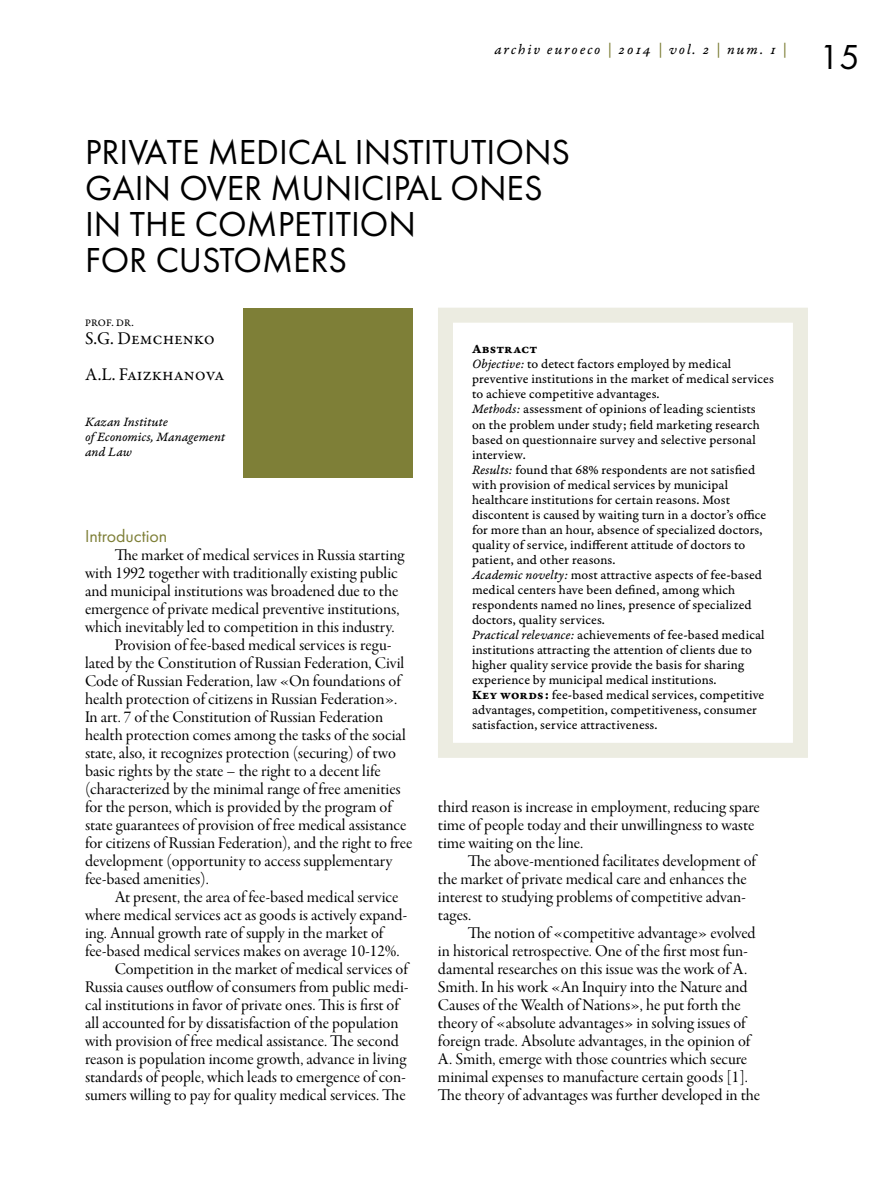
<style>
.page{position:relative;width:893px;height:1191px;background:#fff}
.page>*{position:absolute;margin:0;border:0;box-sizing:border-box;transform-origin:0 0}
.t1{font:36px/36px "Futura";color:#000}
.t2{font:18px/36px "Garamond Premr Pro";color:#000}
.t3{font:18px "Futura";color:#7e7f37}
.t4{font:16.5px/18px "Garamond Premr Pro Subh";color:#000}
.t5{font:15px "Garamond Premr Pro It Capt";letter-spacing:.12em;color:#000}
.t6{font:13.5px/15px "Garamond Premr Pro Capt";letter-spacing:.005em;color:#000}
.t7{font:13.5px/15px "Garamond Premr Pro It Capt";color:#000}
.t8{font:13.5px "Garamond Premr Pro Bd Capt";color:#000}
.t9{font:10.5px "Garamond Premr Pro Capt";letter-spacing:.015em;color:#000}
.s1{color:#7e7f37}
.s2{font-family:"Garamond Premr Pro It Capt"}
.s3{font-family:"Garamond Premr Pro Bd Capt"}
</style>
<div class="page">
<div style="left:243px;top:308px;width:169px;height:169px;background:#7e7f37"></div>
<div style="left:438px;top:308px;width:370px;height:450px;border:15px solid #ecece1"></div>
<p class="t5" style="left:494px;top:40px;width:294px">archiv euroeco <span class="s1">|</span> 2014 <span class="s1">|</span> vol. 2 <span class="s1">|</span> num. 1 <span class="s1">|</span></p>
<h1 class="t1" style="left:819px;top:39px;width:42px">15</h1>
<h1 class="t1" style="left:85px;top:133px;width:143px">PRIVATEMEDI</h1>
<h1 class="t1" style="left:288px;top:133px;width:86px">CAL INSTITUTIONS</h1>
<h1 class="t1" style="left:85px;top:169px;width:116px">GAIN OVER</h1>
<h1 class="t1" style="left:271px;top:169px;width:23px">MUNI</h1>
<h1 class="t1" style="left:361px;top:169px;width:113px">CIPAL ONES</h1>
<h1 class="t1" style="left:85px;top:205px;width:64px">IN THE</h1>
<h1 class="t1" style="left:85px;top:205px;width:154px;text-indent:110px">COMPETITION<br>FOR CUSTOMERS</h1>
<p class="t9" style="left:85px;top:316px;width:50px">Prof. dr.</p>
<p class="t2" style="left:85px;top:320px;width:141px">S.G. Demchenko<br>A.L. Faizkhanova</p>
<p class="t7" style="left:85px;top:414px;width:142px">Kazan Institute<br>of Economics, Management and Law</p>
<p class="t3" style="left:85px;top:525px;width:84px">I ntroduction</p>
<p class="t4" style="left:115px;top:546px;width:291px">The market of medical services in Russia starting</p>
<p class="t4" style="left:85px;top:564px;width:314px">with 1992 together with traditionally existing public</p>
<p class="t4" style="left:85px;top:582px;width:315px">and municipal institutions was broadened due to the</p>
<p class="t4" style="left:85px;top:600px;width:316px">emergence of private medical preventive institutions,</p>
<p class="t4" style="left:85px;top:618px;width:311px">which inevitably led to competition in this industry.</p>
<p class="t4" style="left:115px;top:636px;width:278px">Provision of fee-based medical services is regu-</p>
<p class="t4" style="left:85px;top:654px;width:321px">lated by the Constitution of Russian Federation, Civil</p>
<p class="t4" style="left:85px;top:672px;width:317px">Code of Russian Federation, law «On foundations of</p>
<p class="t4" style="left:85px;top:690px;width:314px">health protection of citizens in Russian Federation».</p>
<p class="t4" style="left:85px;top:708px;width:300px">In art. 7 of the Constitution of Russian Federation</p>
<p class="t4" style="left:85px;top:726px;width:322px">health protection comes among the tasks of the social</p>
<p class="t4" style="left:85px;top:744px;width:312px">state, also, it recognizes protection (securing) of two</p>
<p class="t4" style="left:85px;top:762px;width:297px">basic rights by the state – the right to a decent life</p>
<p class="t4" style="left:85px;top:780px;width:317px">(characterized by the minimal range of free amenities</p>
<p class="t4" style="left:85px;top:798px;width:308px">for the person, which is provided by the program of</p>
<p class="t4" style="left:85px;top:816px;width:323px">state guarantees of provision of free medical assistance</p>
<p class="t4" style="left:85px;top:834px;width:329px">for citizens of Russian Federation), and the right to free</p>
<p class="t4" style="left:85px;top:852px;width:309px">development (opportunity to access supplementary</p>
<p class="t4" style="left:85px;top:870px;width:125px">fee-based amenities).</p>
<p class="t4" style="left:115px;top:888px;width:285px">At present, the area of fee-based medical service</p>
<p class="t4" style="left:85px;top:906px;width:324px">where medical services act as goods is actively expand-</p>
<p class="t4" style="left:85px;top:924px;width:300px">ing. Annual growth rate of supply in the market of</p>
<p class="t4" style="left:85px;top:942px;width:316px">fee-based medical services makes on average 10-12%.</p>
<p class="t4" style="left:115px;top:960px;width:295px">Competition in the market of medical services of</p>
<p class="t4" style="left:85px;top:978px;width:325px">Russia causes outflow of consumers from public medi-</p>
<p class="t4" style="left:85px;top:996px;width:315px">cal institutions in favor of private ones. This is first of</p>
<p class="t4" style="left:85px;top:1014px;width:315px">all accounted for by dissatisfaction of the population</p>
<p class="t4" style="left:85px;top:1032px;width:315px">with provision of free medical assistance. The second</p>
<p class="t4" style="left:85px;top:1050px;width:323px">reason is population income growth, advance in living</p>
<p class="t4" style="left:85px;top:1068px;width:323px">standards of people, which leads to emergence of con-</p>
<p class="t4" style="left:85px;top:1086px;width:322px">sumers willing to pay for quality medical services. The</p>
<p class="t8" style="left:472px;top:341px;width:67px">Abstract</p>
<p class="t6" style="left:472px;top:357px;width:303px"><span class="s2">Objective:</span> to detect factors employed by medical preventive institutions in the market of medical services to achieve competitive advantages.<br><span class="s2">Methods:</span> assessment of opinions of leading scientists<br>on the problem under study; field marketing research based on questionnaire survey and selective personal interview.<br><span class="s2">Results:</span> found that 68% respondents are not satisfied with provision of medical services by municipal healthcare institutions for certain reasons. Most discontent is caused by waiting turn in a doctor’s office for more than an hour, absence of specialized doctors, quality of service, indifferent attitude of doctors to patient, and other reasons.<br><span class="s2">Academic novelty:</span> most attractive aspects of fee-based medical centers have been defined, among which respondents named no lines, presence of specialized doctors, quality services.<br><span class="s2">Practical relevance:</span> achievements of fee-based medical institutions attracting the attention of clients due to higher quality service provide the basis for sharing experience by municipal medical institutions.<br><span class="s3">Key words:</span> fee-based medical services, competitive advantages, competition, competitiveness, consumer satisfaction, service attractiveness.</p>
<p class="t4" style="left:438px;top:798px;width:323px">third reason is increase in employment, reducing spare time of people today and their unwillingness to waste time waiting on the line.</p>
<p class="t4" style="left:438px;top:852px;width:320px;text-indent:30px">The above-mentioned facilitates development of the market of private medical care and enhances the interest to studying problems of competitive advan&shy;tages.</p>
<p class="t4" style="left:438px;top:924px;width:324px;text-indent:30px">The notion of «competitive advantage» evolved in historical retrospective. One of the first most fun&shy;damental researches on this issue was the work of A.<br>Smith. In his work «An Inquiry into the Nature and Causes of the Wealth of Nations», he put forth the theory of «absolute advantages» in solving issues of foreign trade. Absolute advantages, in the opinion of A. Smith, emerge with those countries which secure minimal expenses to manufacture certain goods [1].<br>The theory of advantages was further developed in the</p>
</div>
